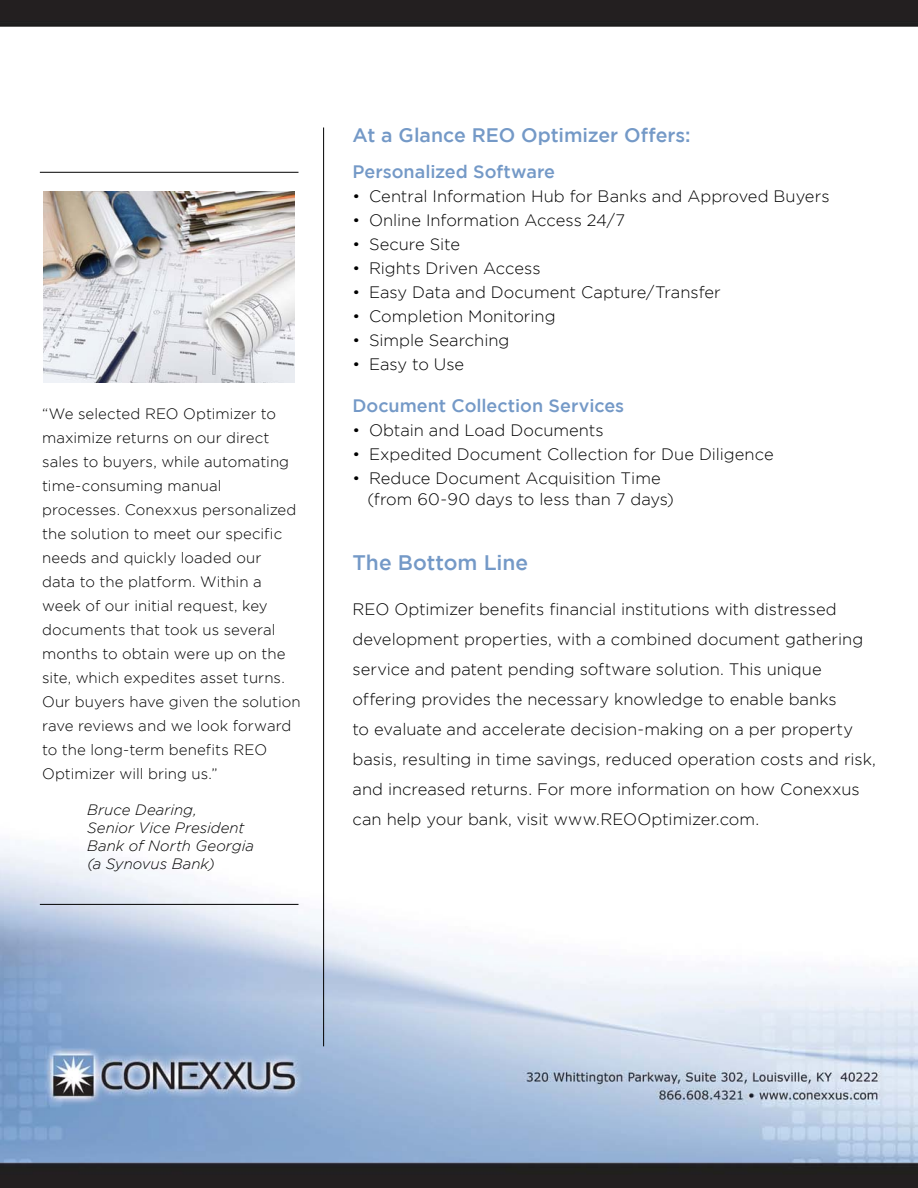
<style>
.page{position:relative;width:918px;height:1188px;background:#fff}
.page>*{position:absolute;margin:0;border:0;box-sizing:border-box;transform-origin:0 0}
.t1{font:500 21px "Gotham";color:#7499c7}
.t2{font:500 19.5px "Gotham";color:#7499c7}
.t3{font:500 18px "Gotham";color:#7499c7}
.t4{font:300 16.5px/30px "Gotham";color:#000}
.t5{font:300 15px/24px "Gotham";letter-spacing:.005em;color:#000}
.t6{font:italic 300 15px/18px "Gotham";letter-spacing:.005em;color:#000}
</style>
<div class="page">
<img style="left:0;top:0;width:918px;height:1188px">
<hr style="left:323px;top:128px;width:1px;height:918px;background:#000">
<hr style="left:40px;top:172px;width:258px;height:1px;background:#000">
<hr style="left:40px;top:904px;width:258px;height:1px;background:#000">
<img style="left:43px;top:192px;width:252px;height:191px">
<p class="t5" style="left:42px;top:401px;width:260px">“We selected REO Optimizer to maximize returns on our direct sales to buyers, while automating time-consuming manual processes. Conexxus personalized the solution to meet our specific needs and quickly loaded our<br>data to the platform. Within a week of our initial request, key documents that took us several months to obtain were up on the site, which expedites asset turns.<br>Our buyers have given the solution rave reviews and we look forward to the long-term benefits REO<br>Optimizer will bring us.”</p>
<p class="t6" style="left:87px;top:800px;width:168px">Bruce Dearing,<br>Senior Vice President<br>Bank of North Georgia (a Synovus Bank)</p>
<p class="t2" style="left:352px;top:124px;width:340px">At a Glance REO Optimizer Offers:</p>
<p class="t3" style="left:352px;top:162px;width:204px">Personalized Software</p>
<p class="t4" style="left:352px;top:181px;width:479px">• Central Information Hub for Banks and Approved Buyers</p>
<p class="t4" style="left:352px;top:205px;width:274px">• Online Information Access 24/7</p>
<p class="t4" style="left:352px;top:229px;width:109px">• Secure Site</p>
<p class="t4" style="left:352px;top:253px;width:190px">• Rights Driven Access</p>
<p class="t4" style="left:352px;top:277px;width:370px">• Easy Data and Document Capture/Transfer</p>
<p class="t4" style="left:352px;top:301px;width:205px">• Completion Monitoring</p>
<p class="t4" style="left:352px;top:325px;width:158px">• Simple Searching</p>
<p class="t4" style="left:352px;top:349px;width:113px">• Easy to Use</p>
<p class="t3" style="left:352px;top:395px;width:273px">Document Collection Services</p>
<p class="t4" style="left:352px;top:415px;width:253px">• Obtain and Load Documents</p>
<p class="t4" style="left:352px;top:439px;width:423px">• Expedited Document Collection for Due Diligence</p>
<p class="t4" style="left:367px;top:467px;width:308px;line-height:21.8px;text-indent:-15px">• Reduce Document Acquisition Time (from 60-90 days to less than 7 days)</p>
<p class="t1" style="left:352px;top:551px;width:177px">The Bottom Line</p>
<p class="t4" style="left:352px;top:594px;width:525px">REO Optimizer benefits financial institutions with distressed development properties, with a combined document gathering service and patent pending software solution. This unique offering provides the necessary knowledge to enable banks<br>to evaluate and accelerate decision-making on a per property basis, resulting in time savings, reduced operation costs and risk, and increased returns. For more information on how Conexxus can help your bank, visit www.REOOptimizer.com.</p>
</div>
